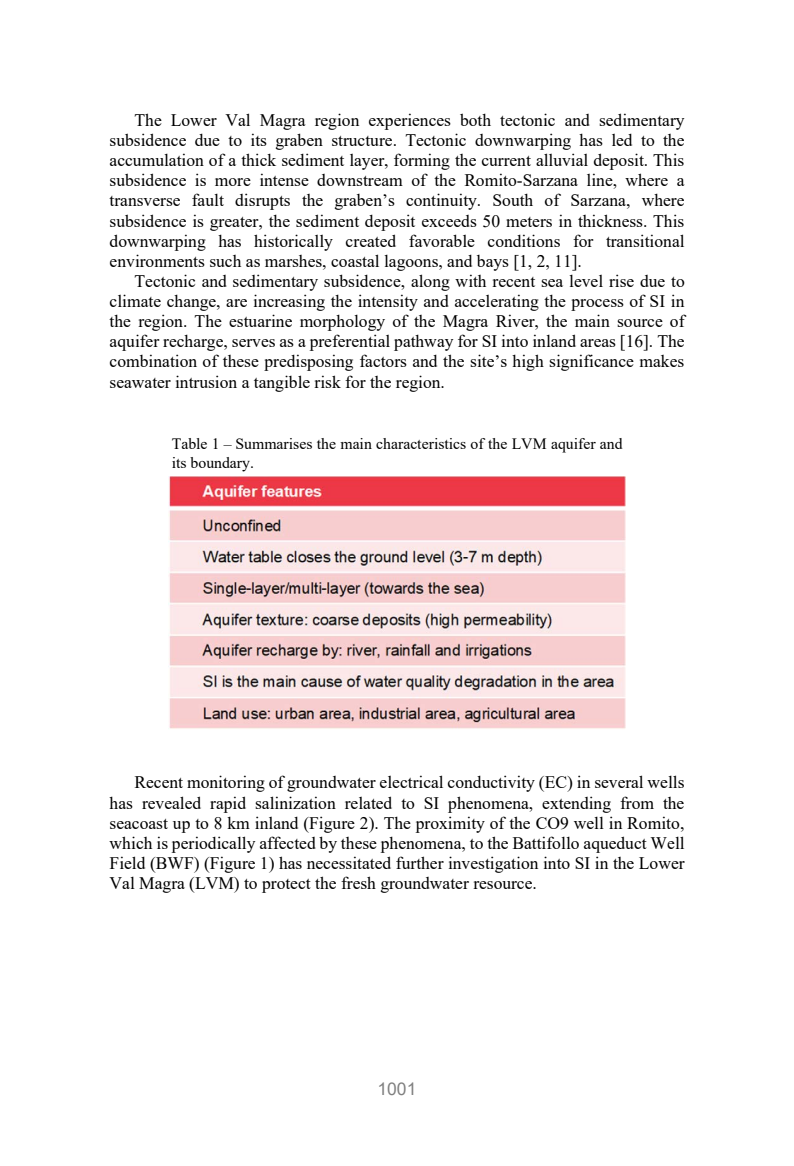
<style>
.page{position:relative;width:794px;height:1166px;background:#fff}
.page>*{position:absolute;margin:0;border:0;box-sizing:border-box;transform-origin:0 0}
.t1{font:17.5px/20.1px "Times New Roman";color:#000;text-align:justify}
.t2{font:17.5px "Arial";color:#808080}
.t3{font:15.75px/19.2px "Times New Roman";color:#000}
</style>
<div class="page">
<img style="left:168px;top:477px;width:457px;height:252px">
<p class="t1" style="left:110px;top:109px;width:576px;text-indent:25px">The Lower Val Magra region experiences both tectonic and sedimentary subsidence due to its graben structure. Tectonic downwarping has led to the accumulation of a thick sediment layer, forming the current alluvial deposit. This subsidence is more intense downstream of the Romito-Sarzana line, where a transverse fault disrupts the graben’s continuity. South of Sarzana, where subsidence is greater, the sediment deposit exceeds 50 meters in thickness. This downwarping has historically created favorable conditions for transitional environments such as marshes, coastal lagoons, and bays [1, 2, 11].</p>
<p class="t1" style="left:110px;top:270px;width:576px;text-indent:25px">Tectonic and sedimentary subsidence, along with recent sea level rise due to climate change, are increasing the intensity and accelerating the process of SI in the region. The estuarine morphology of the Magra River, the main source of aquifer recharge, serves as a preferential pathway for SI into inland areas [16]. The combination of these predisposing factors and the site’s high significance makes seawater intrusion a tangible risk for the region.</p>
<p class="t3" style="left:172px;top:433px;width:452px">Table 1 – Summarises the main characteristics of the LVM aquifer and its boundary.</p>
<p class="t1" style="left:110px;top:772px;width:576px;text-indent:25px">Recent monitoring of groundwater electrical conductivity (EC) in several wells has revealed rapid salinization related to SI phenomena, extending from the seacoast up to 8 km inland (Figure 2). The proximity of the CO9 well in Romito, which is periodically affected by these phenomena, to the Battifollo aqueduct Well Field (BWF) (Figure 1) has necessitated further investigation into SI in the Lower Val Magra (LVM) to protect the fresh groundwater resource.</p>
<p class="t2" style="left:377px;top:1077px;width:41px">1001</p>
</div>
